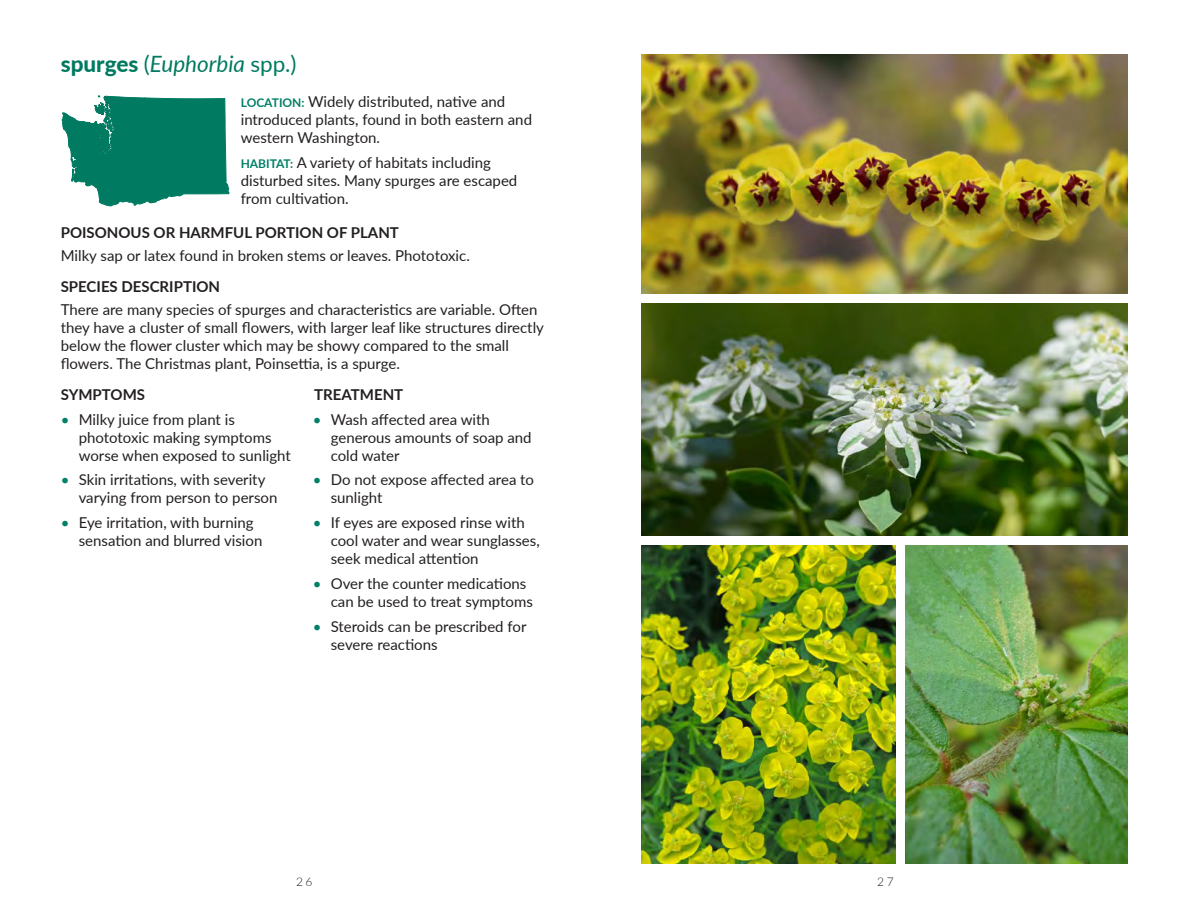
<style>
.page{position:relative;width:1188px;height:918px;background:#fff}
.page>*{position:absolute;margin:0;border:0;box-sizing:border-box;transform-origin:0 0}
.t1{font:italic 22.5px "Lato";color:#007a61}
.Body_Copy{font:15px/18px "Lato";color:#231f20}
.Body_Copy_Indent{font:15px/18px "Lato";color:#231f20}
.Paragraph_Headers{font:700 15px "Lato";color:#231f20}
.t2{font:300 12px "Lato";color:#231f20}
.s1{font-weight:800;font-style:normal}
.s2{font-style:normal}
.s3{font-weight:700;font-size:12px;color:#008066}
.s4{color:#008066}
</style>
<div class="page">
<svg style="left:62px;top:96px;width:167px;height:110px"></svg>
<img style="left:641px;top:304px;width:486px;height:232px">
<img style="left:906px;top:546px;width:221px;height:318px">
<img style="left:641px;top:54px;width:486px;height:240px">
<img style="left:641px;top:546px;width:255px;height:318px">
<p class="t1" style="left:61px;top:48px;width:237px"><span class="s1">spurges</span> <span class="s2">(</span>Euphorbia <span class="s2">spp.)</span></p>
<p class="Body_Copy_Indent" style="left:241px;top:92px;width:293px"><span class="s3">LOCATION:</span> Widely distributed, native and introduced plants, found in both eastern and western Washington.</p>
<p class="Body_Copy_Indent" style="left:241px;top:153px;width:278px"><span class="s3">HABITAT:</span> A variety of habitats including disturbed sites. Many spurges are escaped from cultivation.</p>
<p class="Paragraph_Headers" style="left:61px;top:222px;width:340px">POISONOUS OR HARMFUL PORTION OF PLANT</p>
<p class="Body_Copy" style="left:61px;top:246px;width:411px">Milky sap or latex found in broken stems or leaves. Phototoxic.</p>
<p class="Paragraph_Headers" style="left:61px;top:276px;width:161px">SPECIES DESCRIPTION</p>
<p class="Body_Copy" style="left:61px;top:299px;width:485px">There are many species of spurges and characteristics are variable. Often they have a cluster of small flowers, with larger leaf like structures directly below the flower cluster which may be showy compared to the small flowers. The Christmas plant, Poinsettia, is a spurge.</p>
<p class="Paragraph_Headers" style="left:61px;top:384px;width:86px">SYMPTOMS</p>
<p class="Paragraph_Headers" style="left:314px;top:384px;width:90px">TREATMENT</p>
<p class="Body_Copy" style="left:79px;top:410px;width:214px;text-indent:-18px"><span class="s4">•</span> Milky juice from plant is phototoxic making symptoms worse when exposed to sunlight</p>
<p class="Body_Copy" style="left:79px;top:470px;width:200px;text-indent:-18px"><span class="s4">•</span> Skin irritations, with severity varying from person to person</p>
<p class="Body_Copy" style="left:79px;top:513px;width:185px;text-indent:-18px"><span class="s4">•</span> Eye irritation, with burning sensation and blurred vision</p>
<p class="Body_Copy" style="left:331px;top:410px;width:202px;text-indent:-18px"><span class="s4">•</span> Wash affected area with generous amounts of soap and cold water</p>
<p class="Body_Copy" style="left:331px;top:470px;width:205px;text-indent:-18px"><span class="s4">•</span> Do not expose affected area to sunlight</p>
<p class="Body_Copy" style="left:331px;top:513px;width:211px;text-indent:-18px"><span class="s4">•</span> If eyes are exposed rinse with cool water and wear sunglasses, seek medical attention</p>
<p class="Body_Copy" style="left:331px;top:574px;width:204px;text-indent:-18px"><span class="s4">•</span> Over the counter medications can be used to treat symptoms</p>
<p class="Body_Copy" style="left:331px;top:617px;width:197px;text-indent:-18px"><span class="s4">•</span> Steroids can be prescribed for severe reactions</p>
<p class="t2" style="left:296px;top:873px;width:18px">26</p>
<p class="t2" style="left:877px;top:873px;width:18px">27</p>
</div>
